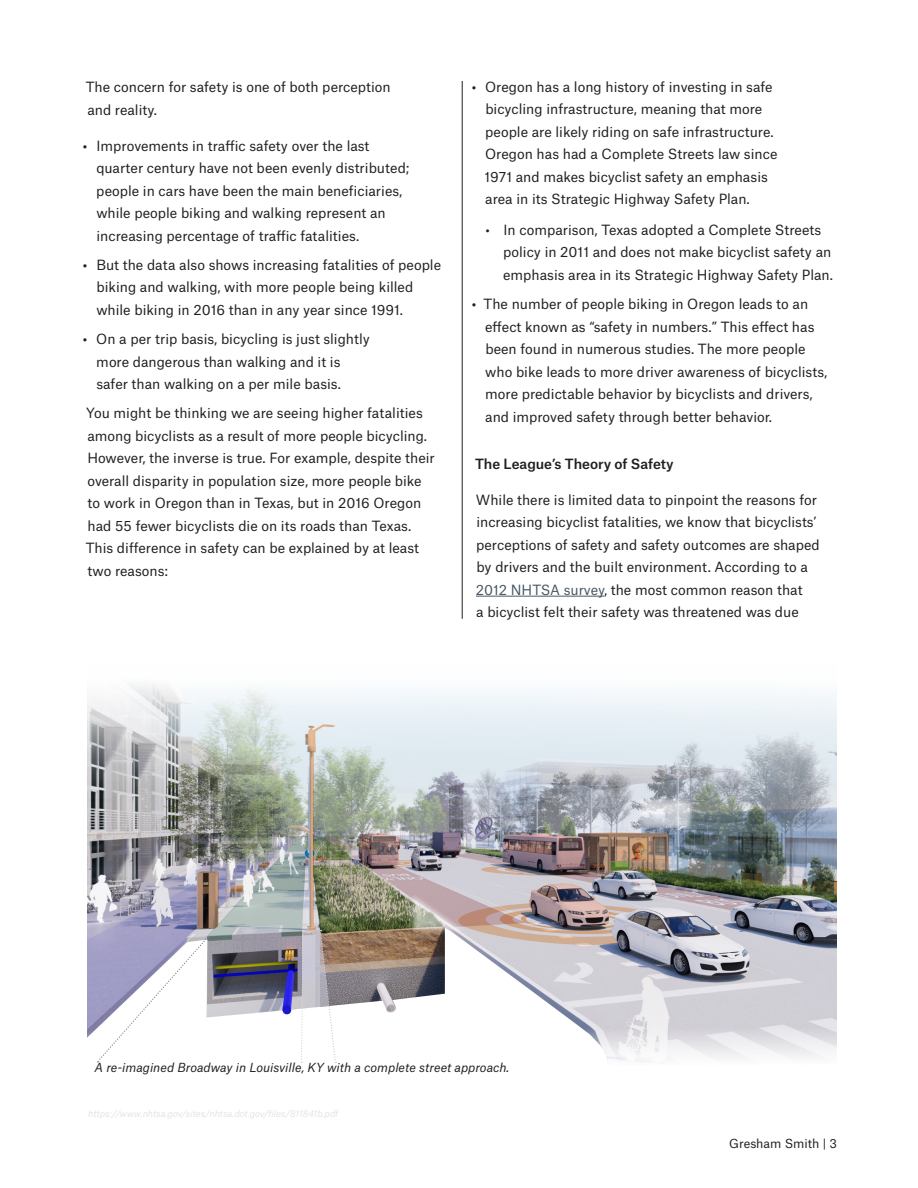
<style>
.page{position:relative;width:918px;height:1188px;background:#fff}
.page>*{position:absolute;margin:0;border:0;box-sizing:border-box;transform-origin:0 0}
.t1{font:13.5px/22.5px "Atlas Grotesk";color:#231f20}
.t2{font:500 13.5px "Atlas Grotesk";color:#231f20}
.t3{font:italic 12px "Atlas Grotesk";color:#231f20}
.t4{font:12px "Atlas Grotesk";color:#231f20}
.t5{font:italic 300 9px "Atlas Grotesk";color:#d9dfdf}
.s1{font-weight:500}
.s2{color:#475865}
</style>
<div class="page">
<hr style="left:462px;top:81px;width:1px;height:538px;background:#231f20">
<hr style="left:476px;top:596px;width:128px;height:1px;background:#475865">
<img style="left:88px;top:683px;width:749px;height:342px">
<svg style="left:88px;top:928px;width:522px;height:97px"></svg>
<img style="left:411px;top:868px;width:29px;height:2px">
<img style="left:97px;top:724px;width:240px;height:339px">
<img style="left:357px;top:832px;width:104px;height:36px">
<img style="left:612px;top:907px;width:137px;height:69px">
<div style="left:409px;top:893px;width:57px;height:41px;background:#fff;opacity:.75"></div>
<img style="left:414px;top:883px;width:258px;height:67px">
<img style="left:474px;top:798px;width:218px;height:78px">
<p class="t1" style="left:86px;top:74px;width:307px">The concern for safety is one of both perception and reality.</p>
<p class="t1" style="left:96px;top:133px;width:315px;text-indent:-13px"><span class="s1">•</span> Improvements in traffic safety over the last quarter century have not been evenly distributed; people in cars have been the main beneficiaries, while people biking and walking represent an increasing percentage of traffic fatalities.</p>
<p class="t1" style="left:96px;top:252px;width:346px;text-indent:-13px"><span class="s1">•</span> But the data also shows increasing fatalities of people biking and walking, with more people being killed while biking in 2016 than in any year since 1991.</p>
<p class="t1" style="left:96px;top:326px;width:275px;text-indent:-13px"><span class="s1">•</span> On a per trip basis, bicycling is just slightly more dangerous than walking and it is safer than walking on a per mile basis.</p>
<p class="t1" style="left:86px;top:401px;width:351px">You might be thinking we are seeing higher fatalities among bicyclists as a result of more people bicycling.<br>However, the inverse is true. For example, despite their overall disparity in population size, more people bike to work in Oregon than in Texas, but in 2016 Oregon had 55 fewer bicyclists die on its roads than Texas.<br>This difference in safety can be explained by at least two reasons:</p>
<p class="t1" style="left:485px;top:74px;width:294px;text-indent:-13px"><span class="s1">•</span> Oregon has a long history of investing in safe bicycling infrastructure, meaning that more people are likely riding on safe infrastructure.<br>Oregon has had a Complete Streets law since 1971 and makes bicyclist safety an emphasis area in its Strategic Highway Safety Plan.</p>
<p class="t1" style="left:503px;top:217px;width:331px;text-indent:-18px">• In comparison, Texas adopted a Complete Streets policy in 2011 and does not make bicyclist safety an emphasis area in its Strategic Highway Safety Plan.</p>
<p class="t1" style="left:485px;top:291px;width:344px;text-indent:-13px"><span class="s1">•</span> The number of people biking in Oregon leads to an effect known as “safety in numbers.” This effect has been found in numerous studies. The more people who bike leads to more driver awareness of bicyclists, more predictable behavior by bicyclists and drivers, and improved safety through better behavior.</p>
<p class="t2" style="left:475px;top:453px;width:200px">The League’s Theory of Safety</p>
<p class="t1" style="left:476px;top:487px;width:345px">While there is limited data to pinpoint the reasons for increasing bicyclist fatalities, we know that bicyclists’ perceptions of safety and safety outcomes are shaped by drivers and the built environment. According to a <span class="s2">2012 NHTSA survey</span>, the most common reason that<br>a bicyclist felt their safety was threatened was due</p>
<p class="t3" style="left:94px;top:1058px;width:416px">A re-imagined Broadway in Louisville, KY with a complete street approach.</p>
<p class="t5" style="left:88px;top:1106px;width:252px">https://www.nhtsa.gov/sites/nhtsa.dot.gov/files/811841b.pdf</p>
<p class="t4" style="left:729px;top:1133px;width:109px">Gresham Smith | 3</p>
</div>
